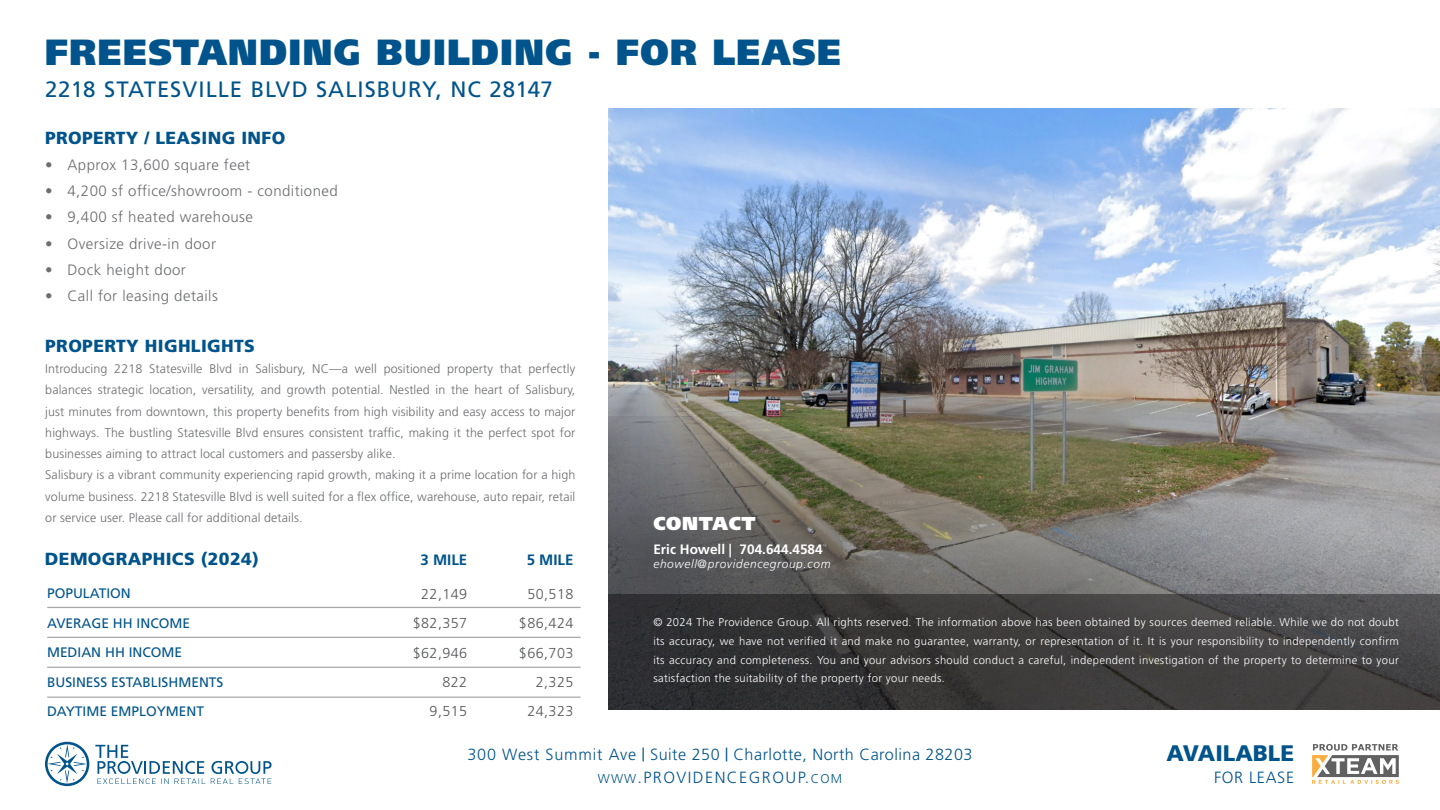
<style>
.page{position:relative;width:1440px;height:810px;background:#fff}
.page>*{position:absolute;margin:0;border:0;box-sizing:border-box;transform-origin:0 0}
.t1{font:900 36.38px "Frutiger LT Std";letter-spacing:.04em;color:#00548b;scale:.95 1}
.Document_Title{font:900 22.5px "Frutiger LT Std";color:#00548b}
.t2{font:22.25px "Frutiger LT Std";letter-spacing:.04em;color:#00548b}
.Head_3_Right{font:900 18.62px "Frutiger LT Std";letter-spacing:.04em;color:#fff}
.Head_3_Right-2{font:900 17.5px "Frutiger LT Std";letter-spacing:.02em;color:#00548b}
.Document_Title-2{font:300 16.25px "Frutiger LT Std";letter-spacing:.04em;color:#00548b}
.t3{font:300 16.12px "Frutiger LT Std";letter-spacing:.03em;color:#00548b}
.t4{font:300 16.12px "Frutiger LT Std";letter-spacing:.09em;color:#00548b}
.t5{font:300 15px "Frutiger LT Std";letter-spacing:.03em;color:#6c6d70}
.t6{font:700 15px "Frutiger LT Std";color:#00548b}
.t7{font:300 14.38px "Frutiger LT Std";letter-spacing:.03em;color:#57585a}
.t8{font:13.75px "Frutiger LT Std";color:#00548b}
.t9{font:700 13.62px "Frutiger LT Std";color:#fff}
.Body_1_Right{font:300 12.5px/21.2px "Frutiger LT Std";letter-spacing:.01em;color:#6c6d70;text-align:justify}
.t10{font:italic 300 11.88px "Frutiger LT Std";letter-spacing:.055em;color:#fff}
.Body_1_Right-2{font:300 11.25px/18.8px "Frutiger LT Std";letter-spacing:.03em;color:#fff;text-align:justify}
.s1{font-weight:400;font-size:13.88px}
.s2{font-size:12.75px}
</style>
<div class="page">
<hr style="left:47px;top:607px;width:534px;height:1px;background:#6c6d70">
<hr style="left:47px;top:637px;width:534px;height:1px;background:#6c6d70">
<hr style="left:47px;top:667px;width:534px;height:1px;background:#6c6d70">
<hr style="left:47px;top:697px;width:534px;height:1px;background:#6c6d70">
<img style="left:608px;top:108px;width:832px;height:308px">
<svg style="left:95px;top:745px;width:177px;height:39px"></svg>
<svg style="left:45px;top:742px;width:44px;height:44px"></svg>
<svg style="left:1312px;top:744px;width:87px;height:40px"></svg>
<svg style="left:608px;top:416px;width:832px;height:294px;background:#63615c"></svg>
<p class="t1" style="left:45px;top:30px;width:839px">FREESTANDING BUILDING - FOR LEASE</p>
<p class="t2" style="left:45px;top:76px;width:509px">2218 STATESVILLE BLVD SALISBURY, NC 28147</p>
<p class="Head_3_Right-2" style="left:45px;top:127px;width:242px">PROPERTY / LEASING INFO</p>
<p class="t5" style="left:45px;top:156px;width:207px">• Approx 13,600 square feet</p>
<p class="t5" style="left:45px;top:183px;width:294px">• 4,200 sf office/showroom - conditioned</p>
<p class="t5" style="left:45px;top:209px;width:210px">• 9,400 sf heated warehouse</p>
<p class="t5" style="left:45px;top:235px;width:173px">• Oversize drive-in door</p>
<p class="t5" style="left:45px;top:261px;width:142px">• Dock height door</p>
<p class="t5" style="left:45px;top:288px;width:174px">• Call for leasing details</p>
<p class="Head_3_Right-2" style="left:45px;top:335px;width:211px">PROPERTY HIGHLIGHTS</p>
<p class="Body_1_Right" style="left:45px;top:358px;width:532px">Introducing 2218 Statesville Blvd in Salisbury, NC—a well positioned property that perfectly balances strategic location, versatility, and growth potential. Nestled in the heart of Salisbury, just minutes from downtown, this property benefits from high visibility and easy access to major highways. The bustling Statesville Blvd ensures consistent traffic, making it the perfect spot for businesses aiming to attract local customers and passersby alike.</p>
<p class="Body_1_Right" style="left:45px;top:465px;width:532px">Salisbury is a vibrant community experiencing rapid growth, making it a prime location for a high volume business. 2218 Statesville Blvd is well suited for a flex office, warehouse, auto repair, retail or service user. Please call for additional details.</p>
<p class="Head_3_Right-2" style="left:45px;top:548px;width:215px">DEMOGRAPHICS (2024)</p>
<p class="t6" style="left:421px;top:551px;width:48px">3 MILE</p>
<p class="t6" style="left:527px;top:551px;width:48px">5 MILE</p>
<p class="t8" style="left:47px;top:586px;width:85px">POPULATION</p>
<p class="t7" style="left:421px;top:586px;width:48px">22,149</p>
<p class="t7" style="left:527px;top:586px;width:48px">50,518</p>
<p class="t8" style="left:47px;top:615px;width:145px">AVERAGE HH INCOME</p>
<p class="t7" style="left:413px;top:615px;width:56px">$82,357</p>
<p class="t7" style="left:519px;top:615px;width:56px">$86,424</p>
<p class="t8" style="left:47px;top:644px;width:137px">MEDIAN HH INCOME</p>
<p class="t7" style="left:413px;top:644px;width:56px">$62,946</p>
<p class="t7" style="left:519px;top:644px;width:56px">$66,703</p>
<p class="t8" style="left:47px;top:674px;width:178px">BUSINESS ESTABLISHMENTS</p>
<p class="t7" style="left:442px;top:674px;width:26px">822</p>
<p class="t7" style="left:536px;top:674px;width:39px">2,325</p>
<p class="t8" style="left:47px;top:703px;width:159px">DAYTIME EMPLOYMENT</p>
<p class="t7" style="left:430px;top:703px;width:39px">9,515</p>
<p class="t7" style="left:527px;top:703px;width:48px">24,323</p>
<p class="Head_3_Right" style="left:653px;top:512px;width:104px">CONTACT</p>
<p class="t9" style="left:653px;top:541px;width:171px">Eric Howell | 704.644.4584</p>
<p class="t10" style="left:653px;top:557px;width:179px">ehowell@providencegroup.com</p>
<p class="Body_1_Right-2" style="left:653px;top:613px;width:747px">© 2024 The Providence Group. All rights reserved. The information above has been obtained by sources deemed reliable. While we do not doubt its accuracy, we have not verified it and make no guarantee, warranty, or representation of it. It is your responsibility to independently confirm its accuracy and completeness. You and your advisors should conduct a careful, independent investigation of the property to determine to your satisfaction the suitability of the property for your needs.</p>
<p class="t3" style="left:467px;top:745px;width:507px">300 West Summit Ave <span class="s1">|</span> Suite 250 <span class="s1">|</span> Charlotte, North Carolina 28203</p>
<p class="t4" style="left:598px;top:768px;width:246px"><span class="s2">WWW</span>.PROVIDENCEGROUP.<span class="s2">COM</span></p>
<p class="Document_Title" style="left:1166px;top:739px;width:129px">AVAILABLE</p>
<p class="Document_Title-2" style="left:1214px;top:768px;width:82px">FOR LEASE</p>
</div>
